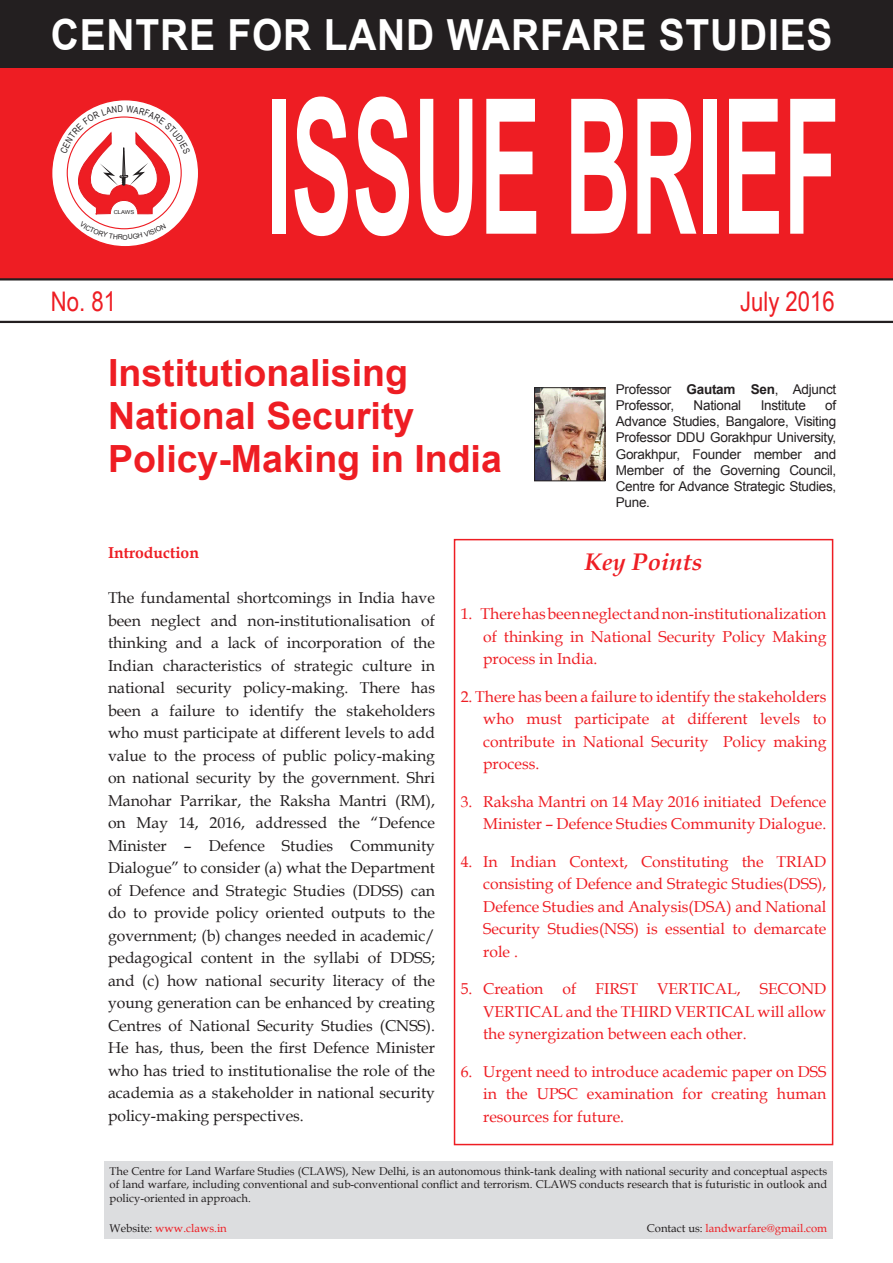
<style>
.page{position:relative;width:893px;height:1263px;background:#fff}
.page>*{position:absolute;margin:0;border:0;box-sizing:border-box;transform-origin:0 0}
.t1{font:700 188.4px "Arial";color:#fff;scale:.49 1}
.t2{font:700 42.9px "Arial";letter-spacing:.02em;color:#fff;scale:.91 1}
.t3{font:700 37.5px/43.2px "Arial";color:#ee1d23}
.t4{font:27px "Arial Narrow";color:#ee1d23}
.t5{font:italic 700 24px "Book Antiqua";color:#ee1d23}
.Body_text{font:15.75px/22.5px "Book Antiqua";color:#231f20;text-align:justify}
.Body_text-2{font:15.75px/22.5px "Book Antiqua";color:#ee1d23;text-align:justify}
.Cross_1{font:700 15.75px "Book Antiqua";color:#ee1d23}
.Body_text-3{font:13.5px/16.2px "Arial";letter-spacing:-.02em;color:#231f20}
.Body_text-4{font:11.25px/13.5px "Book Antiqua";color:#231f20;text-align:justify}
.Body_text-5{font:11.25px "Book Antiqua";color:#ee1d23}
.t6{font:5.4px "Arial";color:#231f20;scale:1.1 1}
.s1{font-weight:700}
.s2{color:#231f20}
</style>
<div class="page">
<div style="left:454px;top:539px;width:379px;height:606px;border:2px solid #ee1d23"></div>
<div style="left:104px;top:1161px;width:729px;height:77px;background:#dcdddf"></div>
<div style="left:0;top:67px;width:893px;height:212px;background:#ee1d23"></div>
<svg style="left:52px;top:100px;width:147px;height:147px;background:#fce4e5"></svg>
<svg style="left:0;top:278px;width:893px;height:45px"></svg>
<div style="left:0;top:0;width:893px;height:67px;background:#231f20"></div>
<img style="left:536px;top:389px;width:67px;height:90px">
<div style="left:534px;top:387px;width:71px;height:94px;border:1px solid #231f20"></div>
<svg style="left:60px;top:106px;width:130px;height:108px"></svg>
<svg style="left:80px;top:221px;width:86px;height:19px;background:#fde6e7"></svg>
<p class="t2" style="left:51px;top:7px;width:860px">CENTRE FOR LAND WARFARE STUDIES</p>
<p class="t6" style="left:114px;top:208px;width:20px">CLAWS</p>
<p class="t1" style="left:266px;top:43px;width:1172px">ISSUE BRIEF</p>
<p class="t4" style="left:51px;top:282px;width:67px">No. 81</p>
<p class="t4" style="left:740px;top:282px;width:96px">July 2016</p>
<p class="t3" style="left:108px;top:352px;width:395px">Institutionalising<br>National Security<br>Policy-Making in India</p>
<p class="Body_text-3" style="left:616px;top:381px;width:222px">Professor <span class="s1">Gautam Sen</span>, Adjunct<br>Professor,</p>
<p class="Body_text-3" style="left:616px;top:397px;width:222px;text-align:justify;text-indent:209px">of Advance Studies, Bangalore, Visiting Professor DDU Gorakhpur University, Gorakhpur, Founder member and Member of the Governing Council, Centre for Advance Strategic Studies, Pune.</p>
<p class="Body_text-3" style="left:694px;top:397px;width:49px">National</p>
<p class="Body_text-3" style="left:761px;top:397px;width:47px">Institute</p>
<p class="Cross_1" style="left:108px;top:542px;width:92px">Introduction</p>
<p class="Body_text" style="left:108px;top:586px;width:329px">The fundamental shortcomings in India have been neglect and non-institutionalisation of thinking and a lack of incorporation of the Indian characteristics of strategic culture in national security policy-making. There has been a failure to identify the stakeholders who must participate at different levels to add value to the process of public policy-making on national security by the government. Shri Manohar Parrikar, the Raksha Mantri (RM), on May 14, 2016, addressed the “Defence Minister – Defence Studies Community Dialogue” to consider (a) what the Department of Defence and Strategic Studies (DDSS) can do to provide policy oriented outputs to the government; (b) changes needed in academic/ pedagogical content in the syllabi of DDSS; and (c) how national security literacy of the young generation can be enhanced by creating Centres of National Security Studies (CNSS).<br>He has, thus, been the first Defence Minister who has tried to institutionalise the role of the academia as a stakeholder in national security policy-making perspectives.</p>
<p class="t5" style="left:585px;top:545px;width:120px">Key Points</p>
<p class="Body_text-2" style="left:483px;top:602px;width:345px;text-indent:-22px">1. There has been neglect and non-institutionalization of thinking in National Security Policy Making process in India.</p>
<p class="Body_text-2" style="left:483px;top:685px;width:345px;text-indent:-22px">2. There has been a failure to identify the stakeholders who must participate at different levels to contribute in National Security Policy making process.</p>
<p class="Body_text-2" style="left:461px;top:790px;width:367px;text-align:right">3. Raksha Mantri on 14 May 2016 initiated Defence<br>Minister – Defence Studies Community Dialogue.</p>
<p class="Body_text-2" style="left:483px;top:850px;width:345px;text-indent:-22px">4. In Indian Context, Constituting the TRIAD consisting of Defence and Strategic Studies(DSS), Defence Studies and Analysis(DSA) and National Security Studies(NSS) is essential to demarcate role .</p>
<p class="Body_text-2" style="left:483px;top:977px;width:345px;text-indent:-22px">5. Creation of FIRST VERTICAL, SECOND VERTICAL and the THIRD VERTICAL will allow the synergization between each other.</p>
<p class="Body_text-2" style="left:483px;top:1060px;width:345px;text-indent:-22px">6. Urgent need to introduce academic paper on DSS in the UPSC examination for creating human resources for future.</p>
<p class="Body_text-4" style="left:110px;top:1164px;width:719px">The Centre for Land Warfare Studies (CLAWS), New Delhi, is an autonomous think-tank dealing with national security and conceptual aspects of land warfare, including conventional and sub-conventional conflict and terrorism. CLAWS conducts research that is futuristic in outlook and policy-oriented in approach.</p>
<p class="Body_text-5" style="left:110px;top:1220px;width:119px"><span class="s2">Website:</span> www.claws.in</p>
<p class="Body_text-5" style="left:647px;top:1220px;width:182px"><span class="s2">Contact us:</span> landwarfare@gmail.com</p>
</div>
